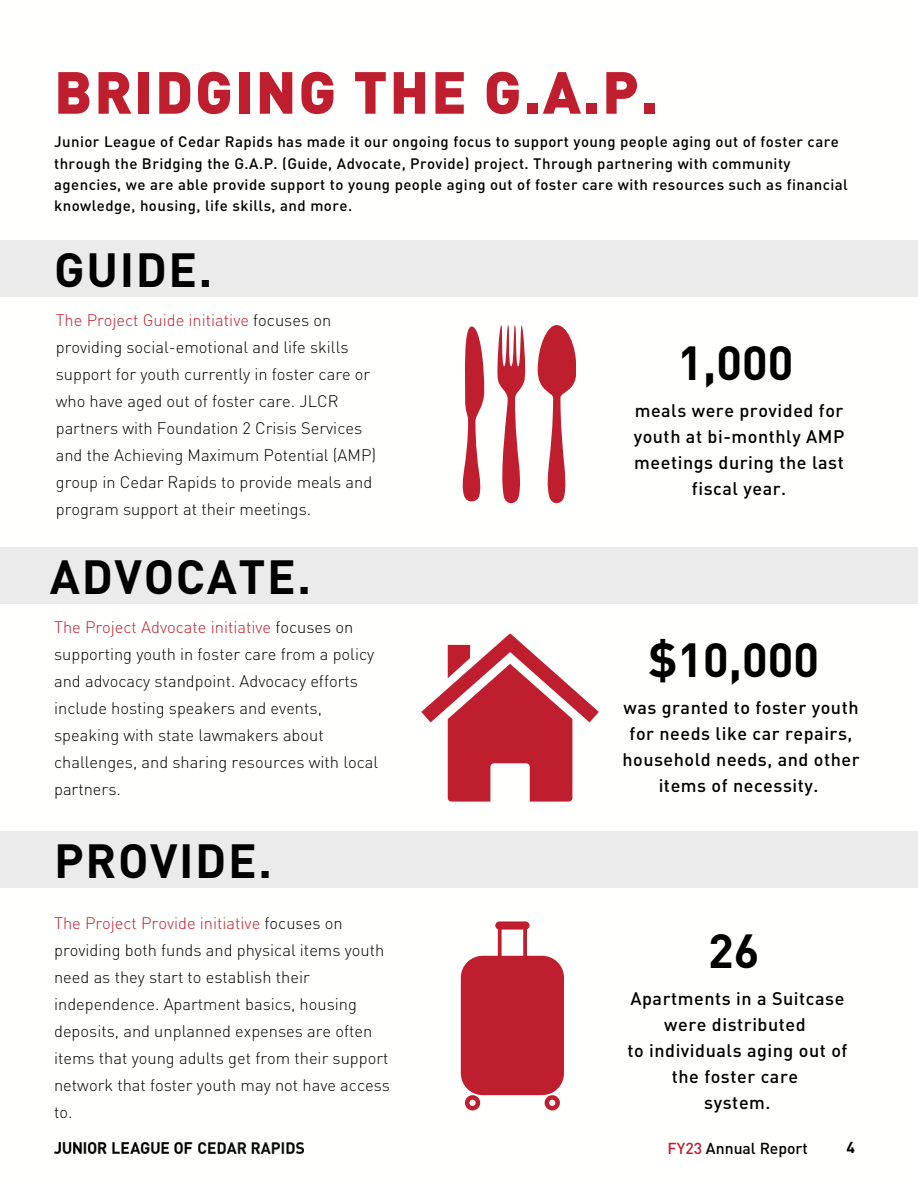
<style>
.page{position:relative;width:918px;height:1188px;background:#fff}
.page>*{position:absolute;margin:0;border:0;box-sizing:border-box;transform-origin:0 0}
.t1{font:900 58.5px "DINOT";letter-spacing:.035em;color:#bf1e2e}
.t2{font:700 47.4px "DINOT";letter-spacing:.035em;color:#000}
.t3{font:700 47.25px "DINOT";color:#000}
.t4{font:500 18px/25.8px "DINOT";letter-spacing:.03em;color:#000;text-align:center}
.t5{font:300 16.5px/27px "DINOT";color:#000}
.t6{font:500 15.75px "DINOT";color:#000}
.t7{font:700 15.75px "DINOT";color:#000}
.t8{font:500 15px/21.3px "DINOT";letter-spacing:.03em;color:#000}
.s1{color:#bf1e2e}
</style>
<div class="page">
<img style="left:54px;top:1142px;width:250px;height:12px">
<div style="left:0;top:241px;width:918px;height:56px;background:#ebebeb"></div>
<div style="left:0;top:547px;width:918px;height:57px;background:#ebebeb"></div>
<div style="left:0;top:831px;width:918px;height:57px;background:#ebebeb"></div>
<svg style="left:462px;top:326px;width:22px;height:176px"></svg>
<svg style="left:497px;top:325px;width:29px;height:179px"></svg>
<svg style="left:538px;top:325px;width:38px;height:179px"></svg>
<svg style="left:461px;top:921px;width:103px;height:189px"></svg>
<svg style="left:421px;top:634px;width:178px;height:167px"></svg>
<p class="t1" style="left:54px;top:53px;width:605px">BRIDGING THE G.A.P.</p>
<p class="t8" style="left:54px;top:131px;width:795px">Junior League of Cedar Rapids has made it our ongoing focus to support young people aging out of foster care through the Bridging the G.A.P. (Guide, Advocate, Provide) project. Through partnering with community agencies, we are able provide support to young people aging out of foster care with resources such as financial knowledge, housing, life skills, and more.</p>
<h2 class="t2" style="left:54px;top:238px;width:160px">GUIDE.</h2>
<p class="t5" style="left:56px;top:306px;width:322px"><span class="s1">The Project Guide initiative</span> focuses on providing social-emotional and life skills support for youth currently in foster care or who have aged out of foster care. JLCR partners with Foundation 2 Crisis Services and the Achieving Maximum Potential (AMP) group in Cedar Rapids to provide meals and program support at their meetings.</p>
<h3 class="t3" style="left:678px;top:330px;width:117px">1,000</h3>
<p class="t4" style="left:634px;top:397px;width:212px">meals were provided for youth at bi-monthly AMP meetings during the last fiscal year.</p>
<p class="t2" style="left:50px;top:545px;width:262px">ADVOCATE.</p>
<p class="t5" style="left:54px;top:613px;width:326px"><span class="s1">The Project Advocate initiative</span> focuses on supporting youth in foster care from a policy and advocacy standpoint. Advocacy efforts include hosting speakers and events, speaking with state lawmakers about challenges, and sharing resources with local partners.</p>
<h2 class="t2" style="left:54px;top:829px;width:219px">PROVIDE.</h2>
<p class="t5" style="left:54px;top:908px;width:338px"><span class="s1">The Project Provide initiative</span> focuses on providing both funds and physical items youth need as they start to establish their independence. Apartment basics, housing deposits, and unplanned expenses are often items that young adults get from their support network that foster youth may not have access to.</p>
<h3 class="t3" style="left:648px;top:628px;width:172px">$10,000</h3>
<p class="t4" style="left:622px;top:694px;width:239px">was granted to foster youth for needs like car repairs, household needs, and other items of necessity.</p>
<h3 class="t3" style="left:708px;top:919px;width:53px">26</h3>
<p class="t4" style="left:627px;top:985px;width:222px">Apartments in a Suitcase were distributed<br>to individuals aging out of the foster care<br>system.</p>
<p class="t6" style="left:668px;top:1137px;width:142px"><span class="s1">FY23</span> Annual Report</p>
<p class="t7" style="left:846px;top:1137px;width:10px">4</p>
</div>
